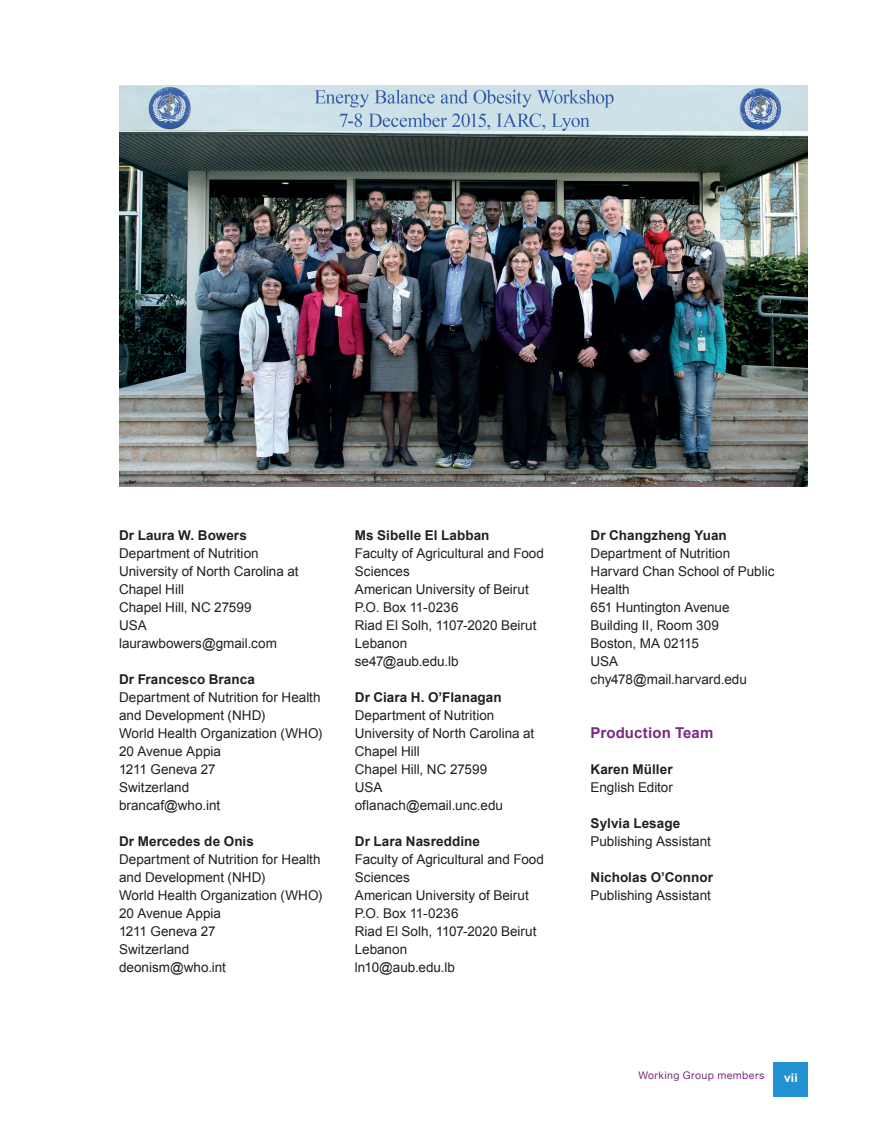
<style>
.page{position:relative;width:893px;height:1127px;background:#fff}
.page>*{position:absolute;margin:0;border:0;box-sizing:border-box;transform-origin:0 0}
.t1{font:700 15px "Arial";letter-spacing:.01em;color:#7b2a83}
.t2{font:13.5px/18px "Arial";color:#231f20}
.t3{font:700 13.5px "Arial";letter-spacing:.005em;color:#231f20}
.t4{font:700 12px "Arial";color:#fff}
.t5{font:10.5px "Helvetica Neue";letter-spacing:.04em;color:#7b2a83}
</style>
<div class="page">
<div style="left:774px;top:1062px;width:34px;height:34px;background:#2192d1"></div>
<img style="left:119px;top:85px;width:689px;height:402px">
<p class="t3" style="left:119px;top:526px;width:129px">Dr Laura W. Bowers</p>
<p class="t2" style="left:119px;top:544px;width:181px">Department of Nutrition<br>University of North Carolina at<br>Chapel Hill<br>Chapel Hill, NC 27599<br>USA laurawbowers@gmail.com</p>
<p class="t3" style="left:119px;top:670px;width:137px">Dr Francesco Branca</p>
<p class="t2" style="left:119px;top:688px;width:205px">Department of Nutrition for Health and Development (NHD)<br>World Health Organization (WHO)<br>20 Avenue Appia<br>1211 Geneva 27<br>Switzerland<br>brancaf@who.int</p>
<p class="t3" style="left:119px;top:832px;width:136px">Dr Mercedes de Onis</p>
<p class="t2" style="left:119px;top:850px;width:205px">Department of Nutrition for Health and Development (NHD)<br>World Health Organization (WHO)<br>20 Avenue Appia<br>1211 Geneva 27<br>Switzerland<br>deonism@who.int</p>
<p class="t3" style="left:355px;top:526px;width:136px">Ms Sibelle El Labban</p>
<p class="t2" style="left:355px;top:544px;width:191px">Faculty of Agricultural and Food<br>Sciences<br>American University of Beirut<br>P.O. Box 11-0236<br>Riad El Solh, 1107-2020 Beirut<br>Lebanon<br>se47@aub.edu.lb</p>
<p class="t3" style="left:355px;top:688px;width:148px">Dr Ciara H. O’Flanagan</p>
<p class="t2" style="left:355px;top:706px;width:181px">Department of Nutrition<br>University of North Carolina at<br>Chapel Hill<br>Chapel Hill, NC 27599<br>USA<br>oflanach@email.unc.edu</p>
<p class="t3" style="left:355px;top:832px;width:127px">Dr Lara Nasreddine</p>
<p class="t2" style="left:355px;top:850px;width:191px">Faculty of Agricultural and Food<br>Sciences<br>American University of Beirut<br>P.O. Box 11-0236<br>Riad El Solh, 1107-2020 Beirut<br>Lebanon<br>ln10@aub.edu.lb</p>
<p class="t3" style="left:591px;top:526px;width:138px">Dr Changzheng Yuan</p>
<p class="t2" style="left:591px;top:544px;width:185px">Department of Nutrition<br>Harvard Chan School of Public<br>Health<br>651 Huntington Avenue<br>Building II, Room 309<br>Boston, MA 02115<br>USA chy478@mail.harvard.edu</p>
<p class="t1" style="left:591px;top:723px;width:124px">Production Team</p>
<p class="t3" style="left:591px;top:760px;width:84px">Karen Müller</p>
<p class="t2" style="left:591px;top:778px;width:84px">English Editor</p>
<p class="t3" style="left:591px;top:814px;width:91px">Sylvia Lesage</p>
<p class="t2" style="left:591px;top:832px;width:122px">Publishing Assistant</p>
<p class="t3" style="left:591px;top:868px;width:124px">Nicholas O’Connor</p>
<p class="t2" style="left:591px;top:886px;width:122px">Publishing Assistant</p>
<p class="t5" style="left:638px;top:1067px;width:128px">Working Group members</p>
<p class="t4" style="left:784px;top:1069px;width:15px">vii</p>
</div>
